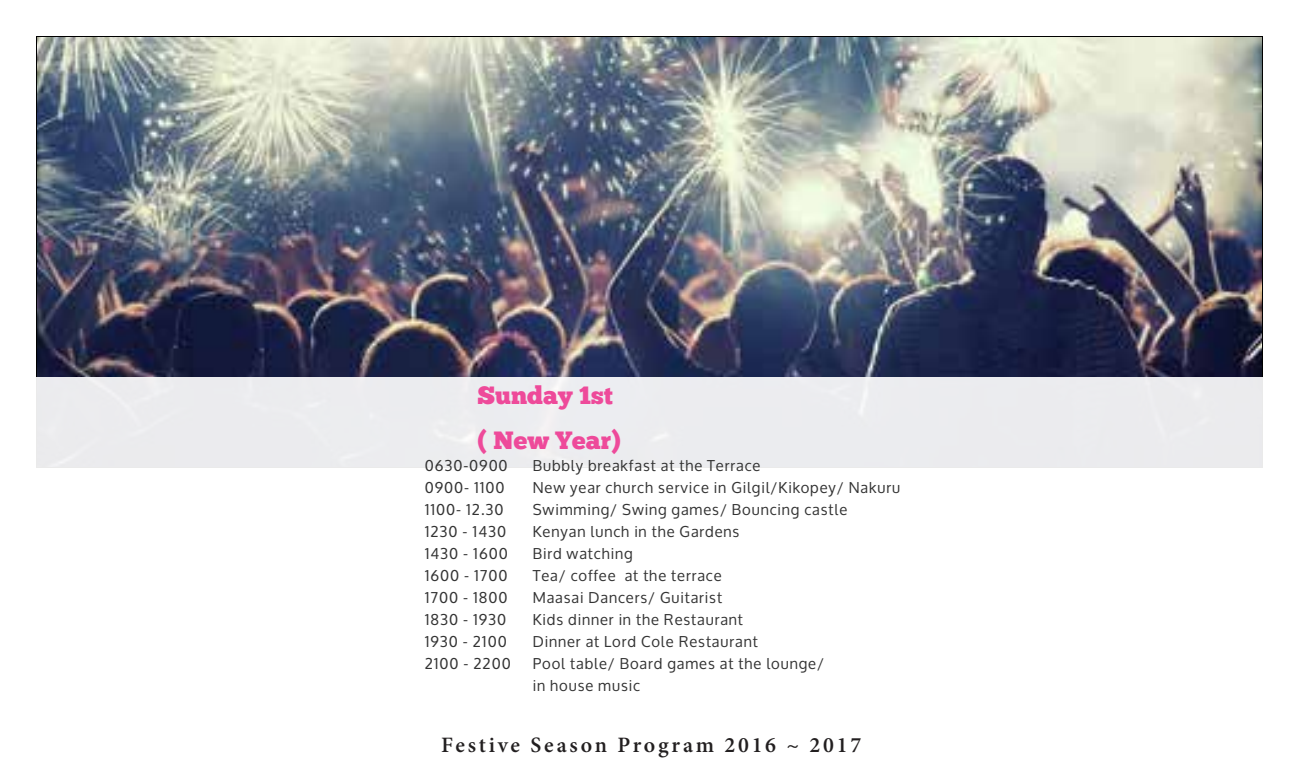
<style>
.page{position:relative;width:1300px;height:768px;background:#fff}
.page>*{position:absolute;margin:0;border:0;box-sizing:border-box;transform-origin:0 0}
.t1{font:25px/44.4px "Chunk Five";color:#ee4a9a}
.t2{font:600 22px "Minion Pro";letter-spacing:.125em;color:#221f20}
.t3{font:15px/22px "Oxygen";letter-spacing:.06em;color:#333}
</style>
<div class="page">
<img style="left:38px;top:38px;width:1223px;height:339px">
<div style="left:36px;top:377px;width:1227px;height:385px;background:linear-gradient(to bottom,#f0f0f2,#fff)"></div>
<h1 class="t1" style="left:478px;top:373px;width:145px">Sunday 1st ( New Year)</h1>
<p class="t3" style="left:425px;top:455px;width:84px">0630-0900</p>
<p class="t3" style="left:533px;top:455px;width:229px">Bubbly breakfast at the Terrace</p>
<p class="t3" style="left:425px;top:477px;width:81px">0900- 1100</p>
<p class="t3" style="left:533px;top:477px;width:369px">New year church service in Gilgil/Kikopey/ Nakuru</p>
<p class="t3" style="left:425px;top:499px;width:80px">1100- 12.30</p>
<p class="t3" style="left:533px;top:499px;width:316px">Swimming/ Swing games/ Bouncing castle</p>
<p class="t3" style="left:425px;top:521px;width:83px">1230 - 1430</p>
<p class="t3" style="left:533px;top:521px;width:208px">Kenyan lunch in the Gardens</p>
<p class="t3" style="left:425px;top:543px;width:84px">1430 - 1600</p>
<p class="t3" style="left:533px;top:543px;width:101px">Bird watching</p>
<p class="t3" style="left:425px;top:565px;width:84px">1600 - 1700</p>
<p class="t3" style="left:533px;top:565px;width:190px">Tea/ coffee at the terrace</p>
<p class="t3" style="left:425px;top:587px;width:84px">1700 - 1800</p>
<p class="t3" style="left:533px;top:587px;width:191px">Maasai Dancers/ Guitarist</p>
<p class="t3" style="left:425px;top:609px;width:83px">1830 - 1930</p>
<p class="t3" style="left:533px;top:609px;width:212px">Kids dinner in the Restaurant</p>
<p class="t3" style="left:425px;top:631px;width:84px">1930 - 2100</p>
<p class="t3" style="left:533px;top:631px;width:227px">Dinner at Lord Cole Restaurant</p>
<p class="t3" style="left:425px;top:653px;width:87px">2100 - 2200</p>
<p class="t3" style="left:533px;top:653px;width:293px">Pool table/ Board games at the lounge/ in house music</p>
<h2 class="t2" style="left:441px;top:730px;width:422px">Festive Season Program 2016 ~ 2017</h2>
</div>
